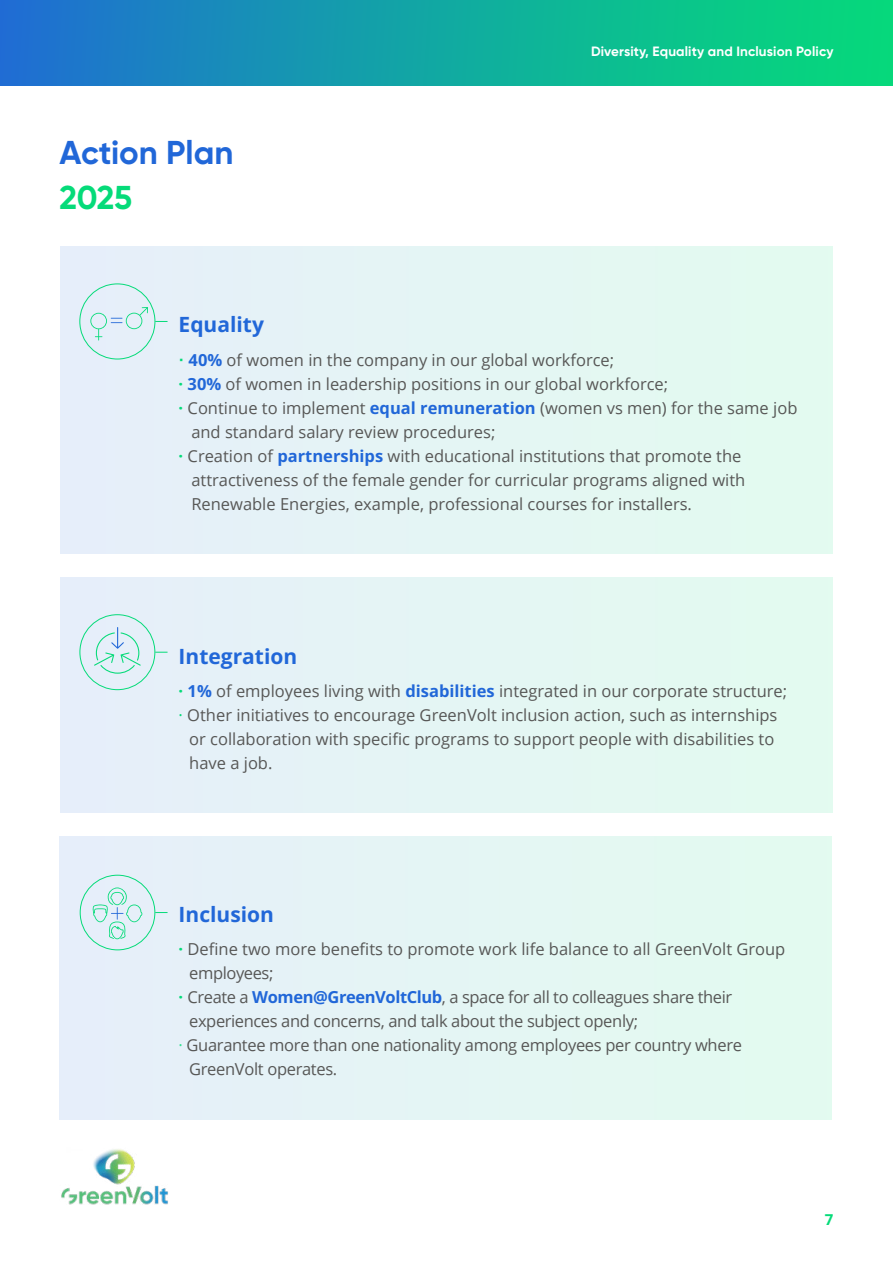
<style>
.page{position:relative;width:893px;height:1263px;background:#fff}
.page>*{position:absolute;margin:0;border:0;box-sizing:border-box;transform-origin:0 0}
.t1{font:700 33px "Gilroy";color:#2167d8}
.t2{font:700 33px "Gilroy";color:#05db79}
.t3{font:700 21px "Open Sans";color:#2167d8}
.t4{font:16.5px "Open Sans";color:#575756}
.t5{font:16.5px "Open Sans";letter-spacing:-.02em;color:#575756}
.t6{font:16.5px "Open Sans";letter-spacing:-.025em;color:#575756}
.t7{font:700 15px "Open Sans";color:#05db79}
.t8{font:700 13.5px "Gilroy";letter-spacing:.01em;color:#fff}
.s1{font-family:"Arial";font-weight:700;font-size:17.25px;color:#05db79}
.s2{font-weight:700;color:#2167d8}
.s3{font-weight:700;color:#05db79}
.s4{color:#05db79}
.s5{color:#37e294}
</style>
<div class="page">
<div style="left:0;top:0;width:893px;height:85px;background:linear-gradient(to right,#1f70d1,#04df76)"></div>
<div style="left:60px;top:247px;width:773px;height:307px;background:#e4f5f4"></div>
<div style="left:60px;top:577px;width:773px;height:235px;background:#e4f5f4"></div>
<div style="left:60px;top:836px;width:772px;height:283px;background:#e4f5f4"></div>
<svg style="left:90px;top:307px;width:58px;height:33px"></svg>
<div style="left:80px;top:284px;width:75px;height:75px;border:1px solid #05db79;border-radius:50%"></div>
<svg style="left:94px;top:627px;width:47px;height:47px"></svg>
<div style="left:80px;top:614px;width:75px;height:76px;border:1px solid #05db79;border-radius:50%"></div>
<div style="left:80px;top:875px;width:75px;height:75px;border:1px solid #05db79;border-radius:50%"></div>
<svg style="left:92px;top:887px;width:50px;height:52px"></svg>
<img style="left:61px;top:1149px;width:107px;height:55px">
<svg style="left:155px;top:321px;width:13px;height:1px"></svg>
<svg style="left:155px;top:652px;width:13px;height:1px"></svg>
<svg style="left:155px;top:912px;width:13px;height:1px"></svg>
<h1 class="t1" style="left:60px;top:132px;width:175px">Action Plan</h1>
<h1 class="t2" style="left:60px;top:177px;width:74px">2025</h1>
<p class="t8" style="left:591px;top:43px;width:244px">Diversity, Equality and Inclusion Policy</p>
<p class="t3" style="left:179px;top:310px;width:87px">Equality</p>
<p class="t4" style="left:179px;top:348px;width:437px"><span class="s1">·</span> <span class="s2">40%</span> of women in the company in our global workforce;</p>
<p class="t4" style="left:179px;top:372px;width:491px"><span class="s3">·</span> <span class="s2">30%</span> of women in leadership positions in our global workforce;</p>
<p class="t4" style="left:179px;top:396px;width:620px"><span class="s3">·</span> Continue to implement <span class="s2">equal remuneration</span> (women vs men) for the same job</p>
<p class="t4" style="left:191px;top:420px;width:306px">and standard salary review procedures;</p>
<p class="t4" style="left:179px;top:444px;width:564px"><span class="s3">·</span> Creation of <span class="s2">partnerships</span> with educational institutions that promote the</p>
<p class="t4" style="left:191px;top:468px;width:555px">attractiveness of the female gender for curricular programs aligned with</p>
<p class="t4" style="left:191px;top:492px;width:502px">Renewable Energies, example, professional courses for installers.</p>
<p class="t3" style="left:179px;top:642px;width:120px">Integration</p>
<p class="t4" style="left:179px;top:680px;width:610px"><span class="s3">·</span> <span class="s2">1%</span> of employees living with <span class="s2">disabilities</span> integrated in our corporate structure;</p>
<p class="t4" style="left:179px;top:704px;width:600px"><span class="s4">·</span> Other initiatives to encourage GreenVolt inclusion action, such as internships</p>
<p class="t4" style="left:189px;top:728px;width:587px">or collaboration with specific programs to support people with disabilities to</p>
<p class="t4" style="left:189px;top:752px;width:85px">have a job.</p>
<p class="t3" style="left:179px;top:900px;width:97px">Inclusion</p>
<p class="t4" style="left:179px;top:938px;width:608px"><span class="s3">·</span> Define two more benefits to promote work life balance to all GreenVolt Group</p>
<p class="t6" style="left:189px;top:962px;width:86px">employees;</p>
<p class="t6" style="left:179px;top:986px;width:555px"><span class="s3">·</span> Create a <span class="s2">Women@GreenVoltClub</span>, a space for all to colleagues share their</p>
<p class="t5" style="left:189px;top:1010px;width:450px">experiences and concerns, and talk about the subject openly;</p>
<p class="t5" style="left:179px;top:1034px;width:565px"><span class="s5">·</span> Guarantee more than one nationality among employees per country where</p>
<p class="t5" style="left:189px;top:1058px;width:150px">GreenVolt operates.</p>
<p class="t7" style="left:825px;top:1209px;width:10px">7</p>
</div>
